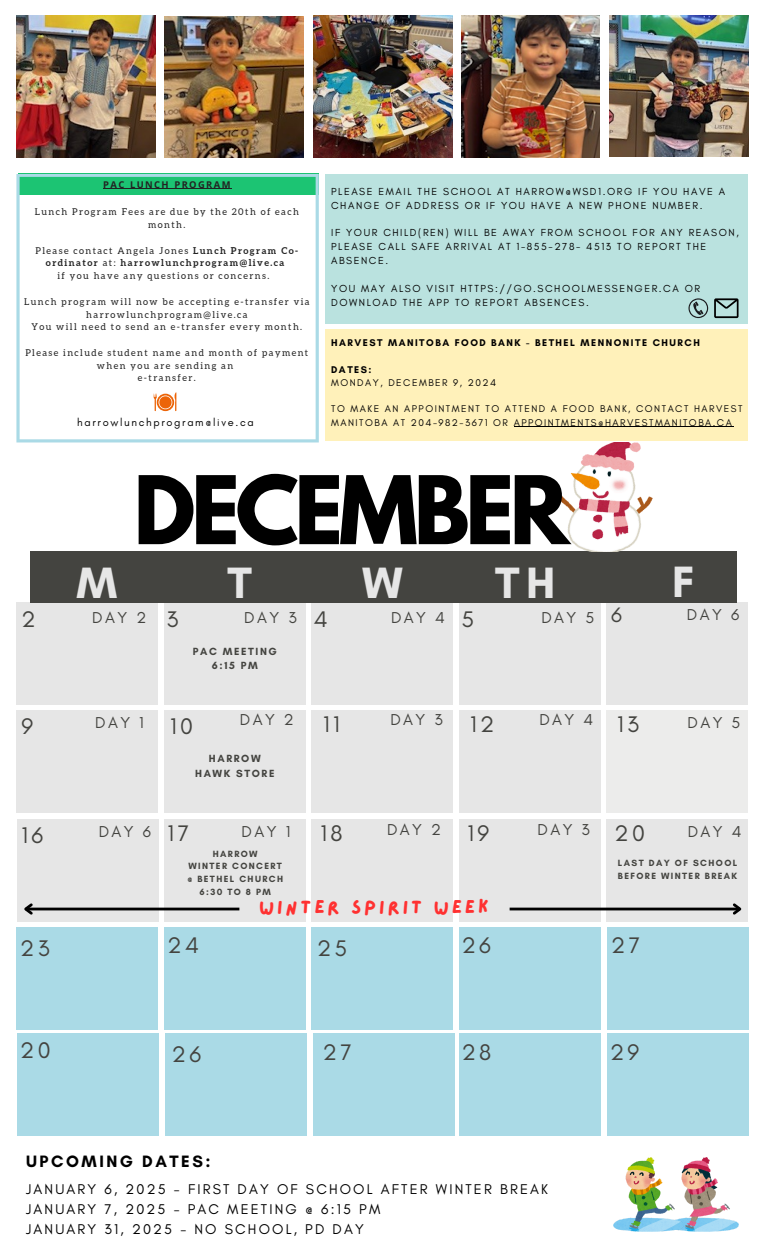
<style>
.page{position:relative;width:765px;height:1260px;background:#fff}
.page>*{position:absolute;margin:0;border:0;box-sizing:border-box;transform-origin:0 0}
.t1{font:700 83.75px "League Spartan";letter-spacing:-.05em;color:#000}
.t2{font:700 44.62px "Glacial Indifference";color:#e6e6e6}
.t3{font:23px "Glacial Indifference";letter-spacing:.15em;color:#444440}
.t4{font:21.25px "Glacial Indifference";color:#444440}
.t5{font:19px "Lazydog";letter-spacing:.15em;color:#ff3131}
.t6{font:700 16.75px "Glacial Indifference";letter-spacing:.15em;color:#000}
.t7{font:16.12px "Glacial Indifference";letter-spacing:.15em;color:#444440}
.t8{font:14.38px/20.1px "Glacial Indifference";letter-spacing:.15em;color:#000}
.t9{font:11px "Glacial Indifference";letter-spacing:.15em;color:#000}
.t10{font:700 10.62px "Glacial Indifference";letter-spacing:.15em;color:#444440}
.t11{font:10.38px/13.9px "Glacial Indifference";letter-spacing:.15em;color:#000}
.t12{font:10px/13.2px "Glacial Indifference";letter-spacing:.15em;color:#000}
.t13{font:700 10px "Glacial Indifference";letter-spacing:.15em;color:#000}
.t14{font:9.38px/12.8px "Aleo";letter-spacing:.15em;color:#222;text-align:center}
.t15{font:700 9.38px "Aleo";letter-spacing:.15em;color:#222}
.t16{font:700 9.38px "Noto Sans";letter-spacing:.15em;color:#222}
.t17{font:700 9.25px/12.9px "Glacial Indifference";letter-spacing:.15em;color:#444440}
.s1{font-weight:700}
.s2{font-weight:400}
</style>
<div class="page">
<div style="left:16px;top:603px;width:142px;height:102px;background:#e6e6e6"></div>
<div style="left:164px;top:603px;width:142px;height:102px;background:#e6e6e6"></div>
<div style="left:312px;top:603px;width:141px;height:102px;background:#e6e6e6"></div>
<div style="left:459px;top:603px;width:142px;height:102px;background:#e6e6e6"></div>
<div style="left:607px;top:603px;width:141px;height:102px;background:#e6e6e6"></div>
<div style="left:16px;top:710px;width:142px;height:103px;background:#e6e6e6"></div>
<div style="left:164px;top:710px;width:142px;height:103px;background:#e6e6e6"></div>
<div style="left:312px;top:710px;width:141px;height:103px;background:#e6e6e6"></div>
<div style="left:459px;top:710px;width:142px;height:103px;background:#e6e6e6"></div>
<div style="left:607px;top:710px;width:141px;height:103px;background:#ececeb"></div>
<div style="left:30px;top:551px;width:707px;height:51px;background:#444440"></div>
<div style="left:164px;top:819px;width:142px;height:103px;background:#e6e6e6"></div>
<div style="left:312px;top:819px;width:141px;height:103px;background:#e6e6e6"></div>
<div style="left:459px;top:819px;width:142px;height:103px;background:#e6e6e6"></div>
<div style="left:607px;top:819px;width:141px;height:103px;background:#e6e6e6"></div>
<div style="left:17px;top:928px;width:141px;height:102px;background:#aadae6"></div>
<div style="left:164px;top:928px;width:142px;height:102px;background:#aadae6"></div>
<div style="left:312px;top:928px;width:141px;height:102px;background:#aadae6"></div>
<div style="left:459px;top:928px;width:142px;height:102px;background:#aadae6"></div>
<div style="left:607px;top:928px;width:141px;height:102px;background:#aadae6"></div>
<div style="left:18px;top:1033px;width:141px;height:103px;background:#aadae6"></div>
<div style="left:165px;top:1033px;width:142px;height:103px;background:#aadae6"></div>
<div style="left:313px;top:1033px;width:141px;height:103px;background:#aadae6"></div>
<div style="left:18px;top:819px;width:141px;height:102px;background:#e6e6e6"></div>
<div style="left:459px;top:1033px;width:142px;height:103px;background:#aadae6"></div>
<div style="left:607px;top:1033px;width:141px;height:103px;background:#aadae6"></div>
<img style="left:558px;top:442px;width:95px;height:109px">
<hr style="left:510px;top:908px;width:230px;height:2px;background:#000">
<svg style="left:730px;top:903px;width:12px;height:12px"></svg>
<hr style="left:26px;top:908px;width:213px;height:2px;background:#000">
<svg style="left:24px;top:903px;width:11px;height:12px"></svg>
<img style="left:683px;top:1157px;width:56px;height:75px">
<img style="left:614px;top:1157px;width:69px;height:75px">
<div style="left:325px;top:174px;width:423px;height:150px;background:#bae2df"></div>
<svg style="left:688px;top:298px;width:20px;height:20px"></svg>
<svg style="left:714px;top:298px;width:25px;height:20px"></svg>
<svg style="left:16px;top:174px;width:303px;height:268px"></svg>
<hr style="left:103px;top:189px;width:129px;height:1px;background:#222">
<svg style="left:154px;top:391px;width:22px;height:20px"></svg>
<div style="left:325px;top:329px;width:423px;height:111px;background:#fff1ba"></div>
<hr style="left:514px;top:427px;width:219px;height:1px;background:#000">
<img style="left:16px;top:15px;width:139px;height:143px">
<img style="left:461px;top:15px;width:139px;height:143px">
<img style="left:164px;top:16px;width:139px;height:142px">
<img style="left:610px;top:15px;width:139px;height:142px">
<img style="left:313px;top:15px;width:139px;height:143px">
<p class="t16" style="left:103px;top:178px;width:129px">PAC LUNCH PROGRAM</p>
<p class="t14" style="left:35px;top:206px;width:266px">Lunch Program Fees are due by the 20th of each month.</p>
<p class="t14" style="left:36px;top:244px;width:264px">Please contact Angela Jones <span class="s1">Lunch Program Co-</span></p>
<p class="t15" style="left:46px;top:258px;width:240px">ordinator <span class="s2">at:</span> harrowlunchprogram@live.ca</p>
<p class="t14" style="left:58px;top:270px;width:213px">if you have any questions or concerns.</p>
<p class="t14" style="left:24px;top:295px;width:287px">Lunch program will now be accepting e-transfer via harrowlunchprogram@live.ca<br>You will need to send an e-transfer every month.</p>
<p class="t14" style="left:25px;top:346px;width:284px">Please include student name and month of payment when you are sending an<br>e-transfer.</p>
<p class="t9" style="left:77px;top:416px;width:178px">harrowlunchprogram@live.ca</p>
<p class="t11" style="left:331px;top:184px;width:396px">PLEASE EMAIL THE SCHOOL AT HARROW@WSD1.ORG IF YOU HAVE A<br>CHANGE OF ADDRESS OR IF YOU HAVE A NEW PHONE NUMBER.</p>
<p class="t11" style="left:331px;top:226px;width:409px">IF YOUR CHILD(REN) WILL BE AWAY FROM SCHOOL FOR ANY REASON,<br>PLEASE CALL SAFE ARRIVAL AT 1-855-278- 4513 TO REPORT THE<br>ABSENCE.</p>
<p class="t11" style="left:331px;top:281px;width:370px">YOU MAY ALSO VISIT HTTPS://GO.SCHOOLMESSENGER.CA OR<br>DOWNLOAD THE APP TO REPORT ABSENCES.</p>
<p class="t13" style="left:331px;top:337px;width:370px">HARVEST MANITOBA FOOD BANK - BETHEL MENNONITE CHURCH</p>
<p class="t13" style="left:331px;top:363px;width:42px">DATES:</p>
<h5 class="t12" style="left:331px;top:376px;width:167px">MONDAY, DECEMBER 9, 2024</h5>
<p class="t12" style="left:331px;top:402px;width:413px">TO MAKE AN APPOINTMENT TO ATTEND A FOOD BANK, CONTACT HARVEST<br>MANITOBA AT 204-982-3671 OR APPOINTMENTS@HARVESTMANITOBA.CA</p>
<h1 class="t2" style="left:77px;top:555px;width:42px">M</h1>
<p class="t1" style="left:134px;top:469px;width:438px">DECEMBER</p>
<p class="t2" style="left:228px;top:555px;width:26px">T</p>
<p class="t2" style="left:362px;top:555px;width:42px">W</p>
<p class="t2" style="left:495px;top:555px;width:62px">TH</p>
<p class="t2" style="left:672px;top:555px;width:24px">F</p>
<p class="t4" style="left:611px;top:602px;width:12px">6</p>
<p class="t7" style="left:244px;top:607px;width:54px">DAY 3</p>
<h5 class="t7" style="left:391px;top:607px;width:55px">DAY 4</h5>
<p class="t7" style="left:541px;top:607px;width:54px">DAY 5</p>
<p class="t7" style="left:687px;top:604px;width:54px">DAY 6</p>
<h6 class="t3" style="left:21px;top:605px;width:16px">2</h6>
<p class="t3" style="left:167px;top:605px;width:13px">3</p>
<p class="t3" style="left:314px;top:605px;width:15px">4</p>
<h5 class="t3" style="left:461px;top:605px;width:14px">5</h5>
<p class="t7" style="left:92px;top:607px;width:55px">DAY 2</p>
<p class="t10" style="left:193px;top:645px;width:85px">PAC MEETING</p>
<h5 class="t10" style="left:212px;top:659px;width:47px">6:15 PM</h5>
<p class="t3" style="left:22px;top:712px;width:13px">9</p>
<h5 class="t7" style="left:95px;top:713px;width:50px">DAY 1</h5>
<p class="t7" style="left:240px;top:710px;width:55px">DAY 2</p>
<p class="t7" style="left:390px;top:710px;width:54px">DAY 3</p>
<h2 class="t7" style="left:539px;top:710px;width:55px">DAY 4</h2>
<p class="t3" style="left:170px;top:712px;width:24px">10</p>
<p class="t3" style="left:323px;top:710px;width:18px">11</p>
<p class="t3" style="left:470px;top:710px;width:26px">12</p>
<h5 class="t3" style="left:617px;top:710px;width:24px">13</h5>
<h5 class="t7" style="left:688px;top:713px;width:54px">DAY 5</h5>
<h5 class="t10" style="left:209px;top:752px;width:53px">HARROW</h5>
<p class="t10" style="left:195px;top:767px;width:81px">HAWK STORE</p>
<p class="t3" style="left:22px;top:821px;width:23px">16</p>
<p class="t7" style="left:99px;top:822px;width:54px">DAY 6</p>
<p class="t3" style="left:168px;top:819px;width:23px">17</p>
<p class="t7" style="left:242px;top:822px;width:50px">DAY 1</p>
<p class="t3" style="left:320px;top:819px;width:24px">18</p>
<h5 class="t7" style="left:387px;top:820px;width:55px">DAY 2</h5>
<p class="t3" style="left:468px;top:819px;width:23px">19</p>
<p class="t7" style="left:538px;top:820px;width:54px">DAY 3</p>
<p class="t3" style="left:615px;top:819px;width:32px">20</p>
<p class="t7" style="left:688px;top:822px;width:55px">DAY 4</p>
<p class="t17" style="left:213px;top:847px;width:46px">HARROW</p>
<h5 class="t17" style="left:188px;top:860px;width:95px">WINTER CONCERT</h5>
<p class="t17" style="left:187px;top:873px;width:97px">@ BETHEL CHURCH</p>
<p class="t17" style="left:200px;top:885px;width:73px">6:30 TO 8 PM</p>
<h5 class="t5" style="left:259px;top:898px;width:231px">WINTER SPIRIT WEEK</h5>
<p class="t7" style="left:680px;top:847px;width:54px">DAY 3</p>
<p class="t17" style="left:618px;top:856px;width:121px">LAST DAY OF SCHOOL<br>BEFORE WINTER BREAK</p>
<h5 class="t3" style="left:20px;top:934px;width:31px">23</h5>
<p class="t3" style="left:168px;top:932px;width:33px">24</p>
<p class="t3" style="left:317px;top:934px;width:32px">25</p>
<p class="t3" style="left:462px;top:932px;width:31px">26</p>
<h5 class="t3" style="left:611px;top:932px;width:30px">27</h5>
<p class="t3" style="left:20px;top:1037px;width:32px">20</p>
<p class="t3" style="left:172px;top:1040px;width:31px">26</p>
<p class="t3" style="left:323px;top:1038px;width:30px">27</p>
<p class="t3" style="left:462px;top:1038px;width:31px">28</p>
<h5 class="t3" style="left:610px;top:1038px;width:31px">29</h5>
<p class="t6" style="left:26px;top:1151px;width:186px">UPCOMING DATES:</p>
<h5 class="t8" style="left:26px;top:1179px;width:523px">JANUARY 6, 2025 - FIRST DAY OF SCHOOL AFTER WINTER BREAK<br>JANUARY 7, 2025 - PAC MEETING @ 6:15 PM<br>JANUARY 31, 2025 - NO SCHOOL, PD DAY</h5>
</div>
